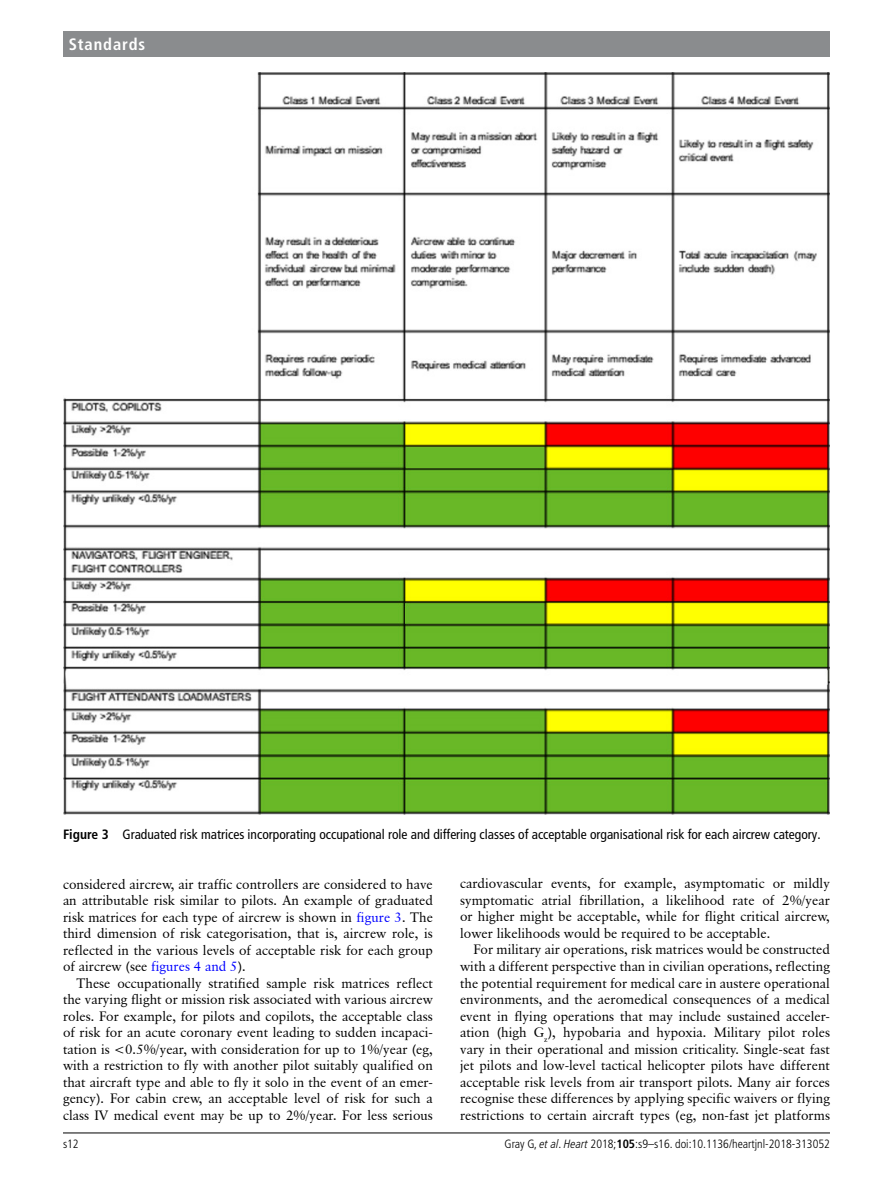
<style>
.page{position:relative;width:893px;height:1191px;background:#fff}
.page>*{position:absolute;margin:0;border:0;box-sizing:border-box;transform-origin:0 0}
.t1{font:700 condensed 16.5px "Frutiger LT Pro";letter-spacing:.055em;color:#fff}
.t2{font:13.5px/16.5px "Classical Garamond BT";color:#000;text-align:justify}
.t3{font:condensed 13.5px "Frutiger LT Pro";color:#000}
.t4{font:300 condensed 12px "Frutiger LT Pro";color:#000}
.s1{font-weight:700}
.s2{color:#00f}
.s3{font-style:italic}
</style>
<div class="page">
<hr style="left:63px;top:1132px;width:767px;height:1px;background:#000">
<div style="left:63px;top:31px;width:767px;height:25px;background:#8a8c8e"></div>
<img style="left:63px;top:72px;width:767px;height:743px">
<p class="t1" style="left:69px;top:34px;width:78px">Standards</p>
<p class="t3" style="left:63px;top:826px;width:759px"><span class="s1">Figure 3</span> Graduated risk matrices incorporating occupational role and differing classes of acceptable organisational risk for each aircrew category.</p>
<p class="t2" style="left:63px;top:875px;width:371px">considered aircrew, air traffic controllers are considered to have an attributable risk similar to pilots. An example of graduated risk matrices for each type of aircrew is shown in <span class="s2">figure 3</span>. The third dimension of risk categorisation, that is, aircrew role, is reflected in the various levels of acceptable risk for each group of aircrew (see <span class="s2">figures 4 and 5</span>).</p>
<p class="t2" style="left:63px;top:974px;width:371px;text-indent:14px">These occupationally stratified sample risk matrices reflect the varying flight or mission risk associated with various aircrew roles. For example, for pilots and copilots, the acceptable class of risk for an acute coronary event leading to sudden incapaci&shy;tation is &lt;0.5%/year, with consideration for up to 1%/year (eg, with a restriction to fly with another pilot suitably qualified on that aircraft type and able to fly it solo in the event of an emer&shy;gency). For cabin crew, an acceptable level of risk for such a class IV medical event may be up to 2%/year. For less serious</p>
<p class="t2" style="left:460px;top:875px;width:371px">cardiovascular events, for example, asymptomatic or mildly symptomatic atrial fibrillation, a likelihood rate of 2%/year or higher might be acceptable, while for flight critical aircrew, lower likelihoods would be required to be acceptable.</p>
<p class="t2" style="left:460px;top:941px;width:371px;text-indent:14px">For military air operations, risk matrices would be constructed with a different perspective than in civilian operations, reflecting the potential requirement for medical care in austere operational environments, and the aeromedical consequences of a medical event in flying operations that may include sustained acceler&shy;ation (high G<sub>z</sub>), hypobaria and hypoxia. Military pilot roles vary in their operational and mission criticality. Single-seat fast jet pilots and low-level tactical helicopter pilots have different acceptable risk levels from air transport pilots. Many air forces recognise these differences by applying specific waivers or flying restrictions to certain aircraft types (eg, non-fast jet platforms</p>
<p class="t4" style="left:63px;top:1136px;width:17px">s12</p>
<p class="t4" style="left:505px;top:1136px;width:327px">Gray G, <span class="s3">et al</span>. <span class="s3">Heart</span> 2018;<span class="s1">105</span>:s9–s16. doi:10.1136/heartjnl-2018-313052</p>
</div>
